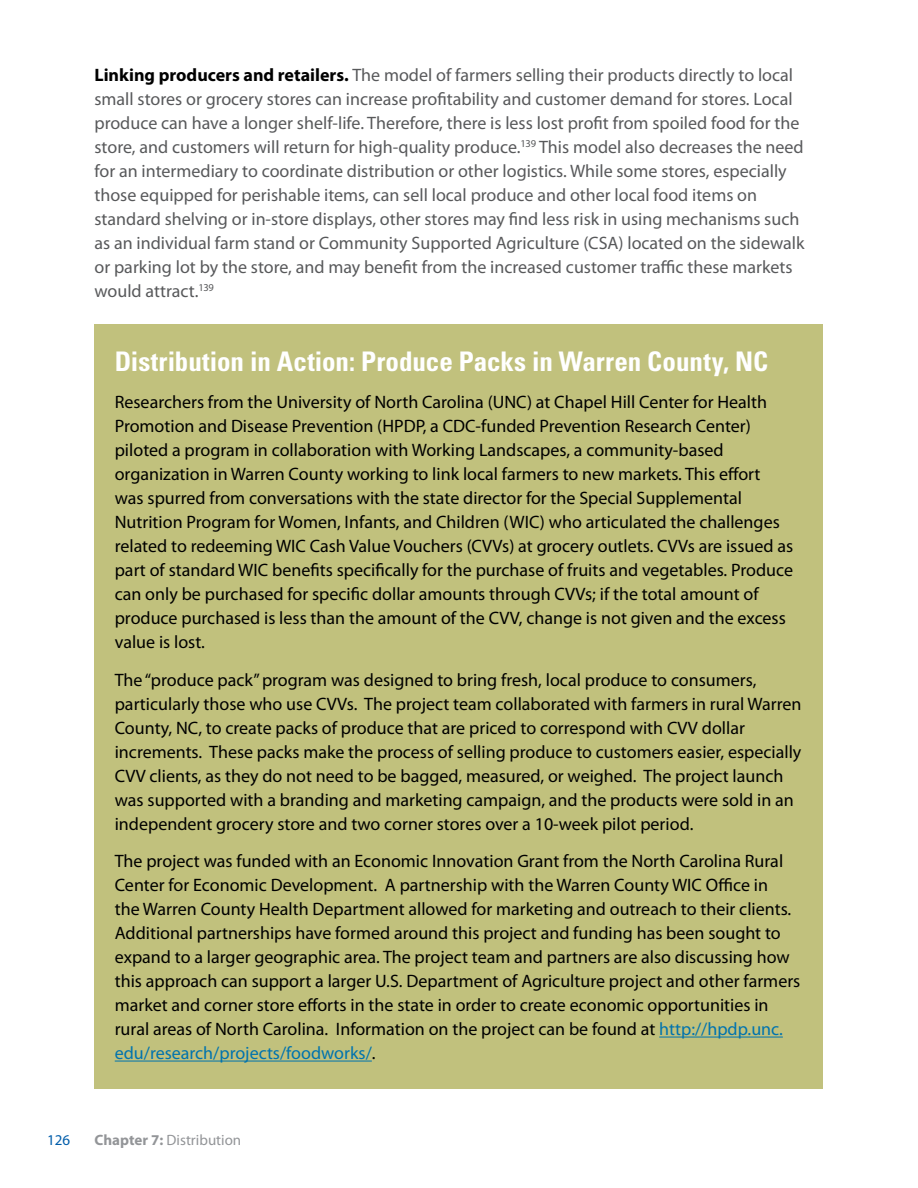
<style>
.page{position:relative;width:918px;height:1188px;background:#fff}
.page>*{position:absolute;margin:0;border:0;box-sizing:border-box;transform-origin:0 0}
.SH__PULLOUT_HEADING{font:700 condensed 27px "Univers LT Std";color:#fff}
.SB__PULLOUT_BODY{font:18px/24px "Myriad Pro";color:#000}
.t1{font:18px/24px "Myriad Pro";color:#58595b}
.t2{font:15px "Myriad Pro";color:#939598}
.t3{font:15px "Myriad Pro";color:#005daa}
.s1{font-weight:700;color:#000}
.s2{color:#0073ae}
.s3{font-weight:700}
</style>
<div class="page">
<div style="left:94px;top:324px;width:730px;height:765px;background:#c1c17d"></div>
<hr style="left:659px;top:1037px;width:124px;height:1px;background:#0073ae">
<hr style="left:115px;top:1061px;width:257px;height:1px;background:#0073ae">
<p class="t1" style="left:94px;top:63px;width:712px"><span class="s1">Linking producers and retailers.</span> The model of farmers selling their products directly to local small stores or grocery stores can increase profitability and customer demand for stores. Local produce can have a longer shelf-life. Therefore, there is less lost profit from spoiled food for the store, and customers will return for high-quality produce.<sup>139</sup> This model also decreases the need for an intermediary to coordinate distribution or other logistics. While some stores, especially those equipped for perishable items, can sell local produce and other local food items on standard shelving or in-store displays, other stores may find less risk in using mechanisms such as an individual farm stand or Community Supported Agriculture (CSA) located on the sidewalk or parking lot by the store, and may benefit from the increased customer traffic these markets would attract.<sup>139</sup></p>
<h4 class="SH__PULLOUT_HEADING" style="left:115px;top:345px;width:655px">Distribution in Action: Produce Packs in Warren County, NC</h4>
<p class="SB__PULLOUT_BODY" style="left:115px;top:390px;width:680px">Researchers from the University of North Carolina (UNC) at Chapel Hill Center for Health Promotion and Disease Prevention (HPDP, a CDC-funded Prevention Research Center) piloted a program in collaboration with Working Landscapes, a community-based organization in Warren County working to link local farmers to new markets. This effort was spurred from conversations with the state director for the Special Supplemental Nutrition Program for Women, Infants, and Children (WIC) who articulated the challenges related to redeeming WIC Cash Value Vouchers (CVVs) at grocery outlets. CVVs are issued as part of standard WIC benefits specifically for the purchase of fruits and vegetables. Produce can only be purchased for specific dollar amounts through CVVs; if the total amount of produce purchased is less than the amount of the CVV, change is not given and the excess value is lost.</p>
<p class="SB__PULLOUT_BODY" style="left:115px;top:667px;width:688px">The “produce pack” program was designed to bring fresh, local produce to consumers, particularly those who use CVVs. The project team collaborated with farmers in rural Warren County, NC, to create packs of produce that are priced to correspond with CVV dollar increments. These packs make the process of selling produce to customers easier, especially CVV clients, as they do not need to be bagged, measured, or weighed. The project launch was supported with a branding and marketing campaign, and the products were sold in an independent grocery store and two corner stores over a 10-week pilot period.</p>
<p class="SB__PULLOUT_BODY" style="left:115px;top:849px;width:687px">The project was funded with an Economic Innovation Grant from the North Carolina Rural Center for Economic Development. A partnership with the Warren County WIC Office in<br>the Warren County Health Department allowed for marketing and outreach to their clients.<br>Additional partnerships have formed around this project and funding has been sought to expand to a larger geographic area. The project team and partners are also discussing how this approach can support a larger U.S. Department of Agriculture project and other farmers market and corner store efforts in the state in order to create economic opportunities in rural areas of North Carolina. Information on the project can be found at <span class="s2">http://hpdp.unc. edu/research/projects/foodworks/</span>.</p>
<p class="t3" style="left:47px;top:1131px;width:25px">126</p>
<p class="t2" style="left:94px;top:1131px;width:148px"><span class="s3">Chapter 7:</span> Distribution</p>
</div>
